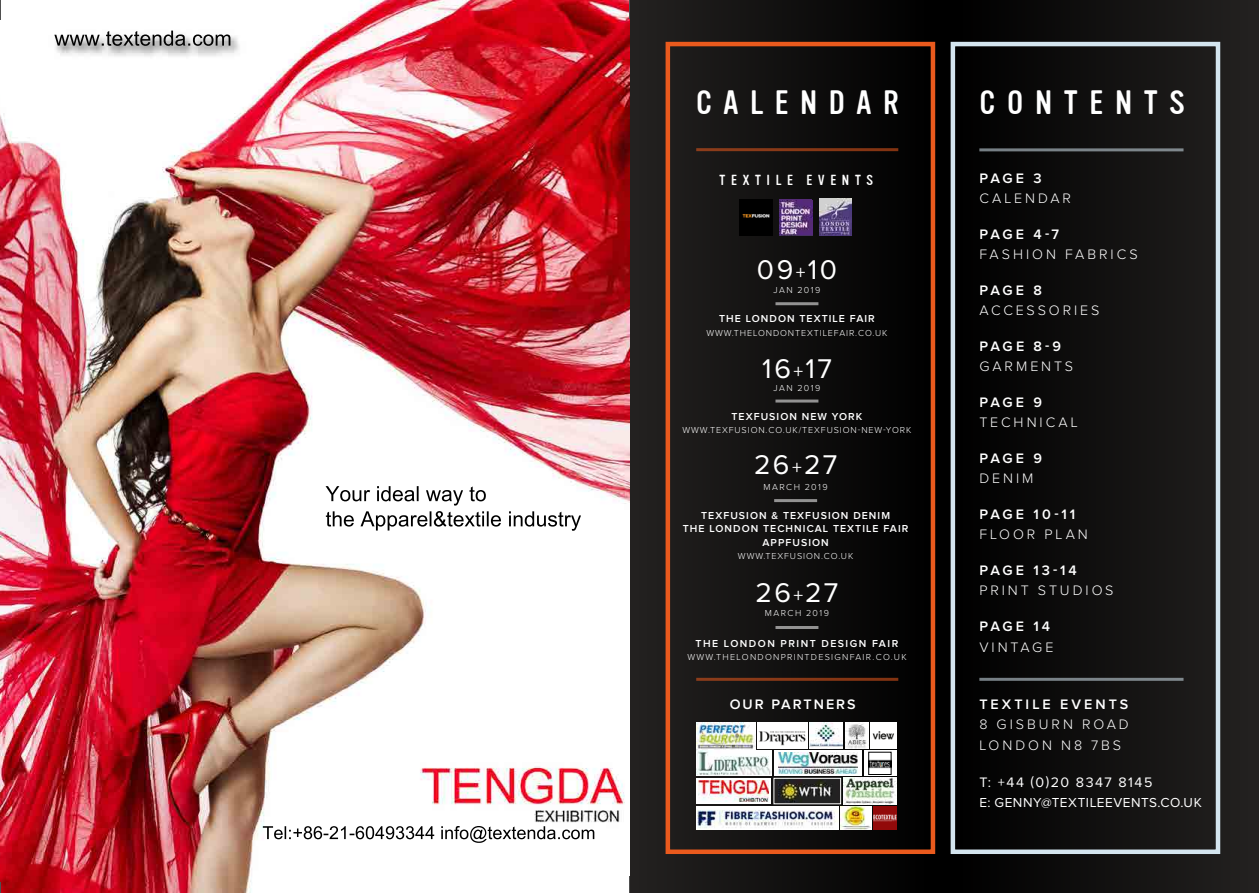
<style>
.page{position:relative;width:1259px;height:893px;background:#fff}
.page>*{position:absolute;margin:0;border:0;box-sizing:border-box;transform-origin:0 0}
.t1{font:33px "Vinyl";letter-spacing:.355em;color:#fff}
.t2{font:28.05px "Proxima Nova";letter-spacing:.08em;color:#fff}
.t3{font:300 14.25px/20.2px "Proxima Nova";letter-spacing:.205em;color:#fff}
.t4{font:600 14.25px "Proxima Nova";letter-spacing:.185em;color:#fff}
.t5{font:14.25px "Proxima Nova";letter-spacing:.11em;color:#fff}
.t6{font:14.25px "Vinyl";letter-spacing:.4em;color:#fff}
.t7{font:600 14.25px "Proxima Nova";letter-spacing:.215em;color:#fff}
.t8{font:600 14.25px "Proxima Nova";letter-spacing:.14em;color:#fff}
.t9{font:13.5px "Proxima Nova";letter-spacing:.04em;color:#fff}
.t10{font:600 10.5px/13.5px "Proxima Nova";letter-spacing:.1em;color:#fff;text-align:center}
.t11{font:600 10.5px "Proxima Nova";letter-spacing:.14em;color:#fff}
.t12{font:300 9px "Proxima Nova";letter-spacing:.1em;color:#fff}
.t13{font:300 9px "Proxima Nova";letter-spacing:.14em;color:#fff}
.t14{font:300 9px "Proxima Nova";letter-spacing:.16em;color:#fff}
.s1{font-size:19.65px}
</style>
<div class="page">
<div style="left:627px;top:0;width:317px;height:893px;background:linear-gradient(to right,#282524,#000)"></div>
<div style="left:942px;top:0;width:316px;height:893px;background:linear-gradient(to right,#000,#242221)"></div>
<div style="left:665px;top:42px;width:270px;height:812px;border:4px solid #ea5a1d"></div>
<div style="left:950px;top:42px;width:270px;height:812px;border:4px solid #d4e5ef"></div>
<hr style="left:775px;top:400px;width:43px;height:3px;background:#fff">
<hr style="left:696px;top:148px;width:202px;height:3px;background:#ea5a1d">
<hr style="left:696px;top:678px;width:202px;height:3px;background:#ea5a1d">
<img style="left:819px;top:199px;width:33px;height:36px">
<img style="left:779px;top:200px;width:33px;height:35px">
<img style="left:739px;top:199px;width:33px;height:36px">
<hr style="left:979px;top:148px;width:204px;height:3px;background:#d4e5ef">
<hr style="left:979px;top:678px;width:204px;height:3px;background:#d4e5ef">
<hr style="left:774px;top:499px;width:43px;height:3px;background:#fff">
<hr style="left:775px;top:626px;width:43px;height:3px;background:#fff">
<hr style="left:775px;top:302px;width:43px;height:3px;background:#fff">
<img style="left:0;top:0;width:629px;height:893px">
<svg style="left:0;top:0;width:1px;height:19px"></svg>
<div style="left:864px;top:751px;width:32px;height:25px;background:#fff"></div>
<img style="left:845px;top:722px;width:23px;height:27px">
<img style="left:696px;top:751px;width:75px;height:25px">
<img style="left:696px;top:722px;width:59px;height:27px">
<img style="left:870px;top:759px;width:19px;height:10px">
<div style="left:868px;top:752px;width:23px;height:23px;border:1px solid #000"></div>
<img style="left:870px;top:722px;width:27px;height:27px">
<div style="left:774px;top:778px;width:66px;height:26px;background:#232122"></div>
<img style="left:779px;top:780px;width:53px;height:22px">
<div style="left:773px;top:778px;width:68px;height:26px;border:1px solid #fff"></div>
<div style="left:773px;top:751px;width:88px;height:25px;background:#fff"></div>
<img style="left:778px;top:752px;width:79px;height:22px">
<img style="left:809px;top:722px;width:34px;height:27px">
<img style="left:841px;top:806px;width:30px;height:23px">
<img style="left:758px;top:722px;width:49px;height:27px">
<svg style="left:696px;top:778px;width:75px;height:26px"></svg>
<img style="left:698px;top:780px;width:70px;height:21px">
<img style="left:873px;top:806px;width:23px;height:23px">
<img style="left:843px;top:778px;width:53px;height:26px">
<img style="left:696px;top:806px;width:142px;height:23px">
<h1 class="t1" style="left:696px;top:84px;width:204px">CALENDAR</h1>
<p class="t6" style="left:719px;top:172px;width:155px">TEXTILE EVENTS</p>
<h2 class="t2" style="left:757px;top:254px;width:82px">09<span class="s1">+</span>10</h2>
<p class="t12" style="left:773px;top:286px;width:48px">JAN 2019</p>
<p class="t10" style="left:719px;top:312px;width:157px">THE LONDON TEXTILE FAIR</p>
<p class="t12" style="left:706px;top:329px;width:183px">WWW.THELONDONTEXTILEFAIR.CO.UK</p>
<h2 class="t2" style="left:762px;top:352px;width:71px">16<span class="s1">+</span>17</h2>
<p class="t12" style="left:773px;top:384px;width:48px">JAN 2019</p>
<p class="t10" style="left:731px;top:410px;width:132px">TEXFUSION NEW YORK</p>
<p class="t12" style="left:682px;top:426px;width:230px">WWW.TEXFUSION.CO.UK/TEXFUSION-NEW-YORK</p>
<h2 class="t2" style="left:754px;top:449px;width:85px">26<span class="s1">+</span>27</h2>
<p class="t14" style="left:763px;top:483px;width:66px">MARCH 2019</p>
<p class="t10" style="left:683px;top:509px;width:227px">TEXFUSION &amp; TEXFUSION DENIM<br>THE LONDON TECHNICAL TEXTILE FAIR<br>APPFUSION</p>
<p class="t12" style="left:738px;top:552px;width:117px">WWW.TEXFUSION.CO.UK</p>
<h2 class="t2" style="left:755px;top:577px;width:84px">26<span class="s1">+</span>27</h2>
<p class="t14" style="left:765px;top:609px;width:66px">MARCH 2019</p>
<p class="t11" style="left:695px;top:638px;width:204px">THE LONDON PRINT DESIGN FAIR</p>
<p class="t13" style="left:687px;top:653px;width:221px">WWW.THELONDONPRINTDESIGNFAIR.CO.UK</p>
<p class="t8" style="left:730px;top:698px;width:127px">OUR PARTNERS</p>
<h1 class="t1" style="left:979px;top:84px;width:207px">CONTENTS</h1>
<p class="t4" style="left:979px;top:172px;width:64px">PAGE 3</p>
<p class="t3" style="left:979px;top:189px;width:93px">CALENDAR</p>
<p class="t4" style="left:979px;top:228px;width:81px">PAGE 4-7</p>
<p class="t3" style="left:979px;top:245px;width:160px">FASHION FABRICS</p>
<p class="t4" style="left:979px;top:284px;width:64px">PAGE 8</p>
<p class="t3" style="left:979px;top:301px;width:122px">ACCESSORIES</p>
<p class="t4" style="left:979px;top:340px;width:83px">PAGE 8-9</p>
<p class="t3" style="left:979px;top:357px;width:95px">GARMENTS</p>
<p class="t4" style="left:979px;top:396px;width:64px">PAGE 9</p>
<p class="t3" style="left:979px;top:413px;width:100px">TECHNICAL</p>
<p class="t4" style="left:979px;top:452px;width:64px">PAGE 9</p>
<p class="t3" style="left:979px;top:469px;width:56px">DENIM</p>
<p class="t4" style="left:979px;top:508px;width:97px">PAGE 10-11</p>
<p class="t3" style="left:979px;top:525px;width:110px">FLOOR PLAN</p>
<p class="t4" style="left:979px;top:564px;width:99px">PAGE 13-14</p>
<p class="t3" style="left:979px;top:581px;width:136px">PRINT STUDIOS</p>
<p class="t4" style="left:979px;top:620px;width:72px">PAGE 14</p>
<p class="t3" style="left:979px;top:637px;width:76px">VINTAGE</p>
<p class="t7" style="left:979px;top:698px;width:150px">TEXTILE EVENTS</p>
<p class="t3" style="left:979px;top:715px;width:151px">8 GISBURN ROAD<br>LONDON N8 7BS</p>
<p class="t5" style="left:979px;top:774px;width:174px">T: +44 (0)20 8347 8145</p>
<p class="t9" style="left:979px;top:795px;width:224px">E: GENNY@TEXTILEEVENTS.CO.UK</p>
</div>
